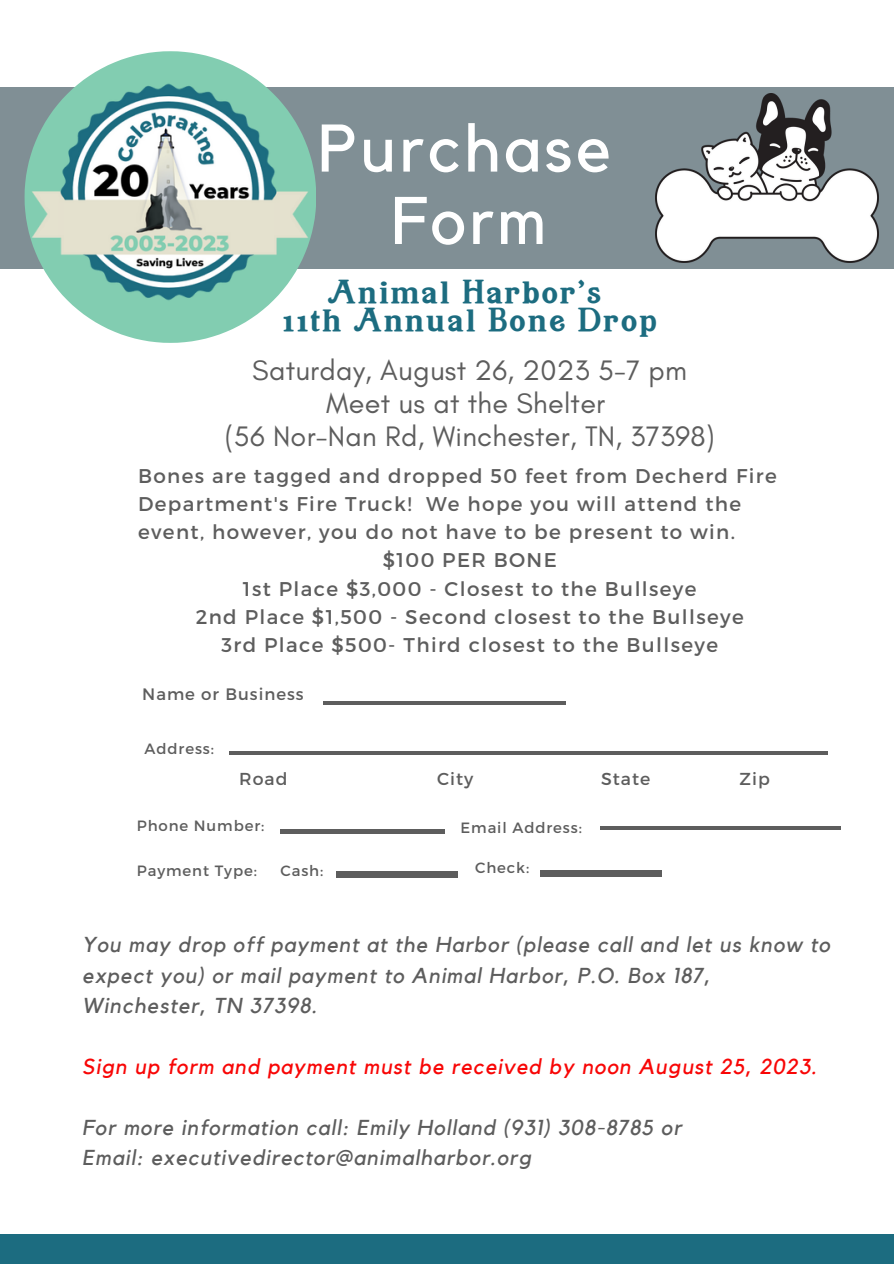
<style>
.page{position:relative;width:894px;height:1264px;background:#fff}
.page>*{position:absolute;margin:0;border:0;box-sizing:border-box;transform-origin:0 0}
.t1{font:66.45px "Kollektif";letter-spacing:.05em;color:#fff}
.t2{font:28.65px "Glacial Indifference";letter-spacing:.01em;color:#5d5d5d}
.t3{font:28.65px "Buena Park JF";letter-spacing:.08em;color:#1c6c80}
.t4{font:italic 21.45px/30.5px "Kollektif";letter-spacing:.05em;color:#5d5d5d}
.t5{font:italic 21.45px "Kollektif";letter-spacing:.05em;color:#f80606}
.t6{font:19.8px/28.2px "Montserrat";letter-spacing:.07em;color:#5d5d5d}
.t7{font:17.25px "Montserrat";letter-spacing:.06em;color:#5d5d5d}
.t8{font:16.5px "Montserrat";letter-spacing:.06em;color:#5d5d5d}
.t9{font:14.85px "Montserrat";letter-spacing:.06em;color:#5d5d5d}
</style>
<div class="page">
<div style="left:0;top:88px;width:893px;height:180px;background:#808f95"></div>
<svg style="left:130px;top:87px;width:186px;height:256px"></svg>
<div style="left:0;top:1234px;width:893px;height:29px;background:#1c6c80"></div>
<hr style="left:323px;top:701px;width:242px;height:3px;background:#5d5d5d">
<hr style="left:229px;top:751px;width:598px;height:3px;background:#5d5d5d">
<hr style="left:280px;top:829px;width:165px;height:4px;background:#5d5d5d">
<div style="left:336px;top:871px;width:121px;height:6px;background:#5d5d5d"></div>
<hr style="left:600px;top:826px;width:240px;height:3px;background:#5d5d5d">
<div style="left:540px;top:870px;width:121px;height:6px;background:#5d5d5d"></div>
<img style="left:25px;top:51px;width:290px;height:286px">
<img style="left:655px;top:94px;width:223px;height:169px">
<p class="t1" style="left:318px;top:118px;width:294px">Purchase</p>
<p class="t1" style="left:391px;top:190px;width:156px">Form</p>
<p class="t3" style="left:328px;top:280px;width:275px">Animal Harbor's</p>
<p class="t3" style="left:283px;top:308px;width:375px">11th Annual Bone Drop</p>
<p class="t2" style="left:252px;top:353px;width:436px">Saturday, August 26, 2023 5-7 pm</p>
<p class="t2" style="left:326px;top:386px;width:280px">Meet us at the Shelter</p>
<p class="t2" style="left:225px;top:419px;width:491px">(56 Nor-Nan Rd, Winchester, TN, 37398)</p>
<p class="t6" style="left:138px;top:460px;width:640px">Bones are tagged and dropped 50 feet from Decherd Fire<br>Department's Fire Truck! We hope you will attend the event, however, you do not have to be present to win.</p>
<p class="t6" style="left:382px;top:545px;width:175px">$100 PER BONE</p>
<p class="t6" style="left:243px;top:573px;width:455px">1st Place $3,000 - Closest to the Bullseye</p>
<p class="t6" style="left:196px;top:601px;width:549px">2nd Place $1,500 - Second closest to the Bullseye</p>
<p class="t6" style="left:221px;top:629px;width:498px">3rd Place $500- Third closest to the Bullseye</p>
<p class="t8" style="left:142px;top:683px;width:163px">Name or Business</p>
<p class="t9" style="left:144px;top:739px;width:71px">Address:</p>
<p class="t7" style="left:239px;top:767px;width:50px">Road</p>
<p class="t7" style="left:437px;top:767px;width:38px">City</p>
<p class="t7" style="left:601px;top:767px;width:51px">State</p>
<p class="t7" style="left:739px;top:767px;width:32px">Zip</p>
<p class="t9" style="left:137px;top:816px;width:129px">Phone Number:</p>
<p class="t9" style="left:460px;top:817px;width:123px">Email Address:</p>
<p class="t9" style="left:280px;top:861px;width:44px">Cash:</p>
<p class="t9" style="left:475px;top:858px;width:55px">Check:</p>
<p class="t9" style="left:137px;top:861px;width:121px">Payment Type:</p>
<p class="t4" style="left:82px;top:930px;width:748px">You may drop off payment at the Harbor (please call and let us know to expect you) or mail payment to Animal Harbor, P.O. Box 187,<br>Winchester, TN 37398.</p>
<p class="t5" style="left:82px;top:1056px;width:735px">Sign up form and payment must be received by noon August 25, 2023.</p>
<p class="t4" style="left:82px;top:1112px;width:600px">For more information call: Emily Holland (931) 308-8785 or</p>
<p class="t4" style="left:82px;top:1143px;width:450px">Email: executivedirector@animalharbor.org</p>
</div>
